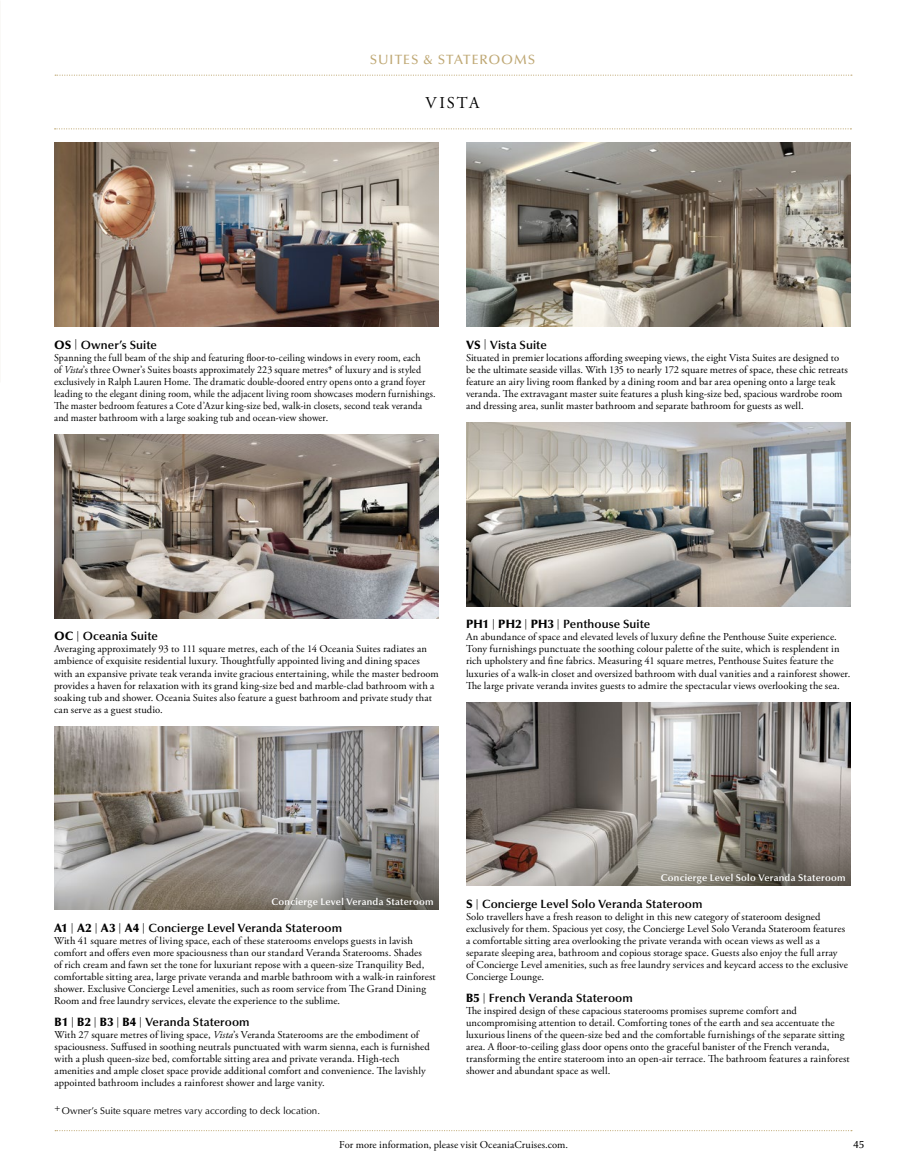
<style>
.page{position:relative;width:905px;height:1175px;background:#fff}
.page>*{position:absolute;margin:0;border:0;box-sizing:border-box;transform-origin:0 0}
.t1{font:16.5px "Adobe Garamond Pro";letter-spacing:.12em;color:#000}
.t2{font:500 13.5px "Optima LT Pro";letter-spacing:.065em;color:#bfa874}
.t3{font:600 12px "Optima LT Pro";letter-spacing:.005em;color:#000}
.t4{font:10.5px/12px "Adobe Garamond Pro";letter-spacing:.01em;color:#000}
.t5{font:10.5px/12px "Adobe Garamond Pro";letter-spacing:.01em;color:#000;scale:.95 1}
.t6{font:500 10.5px "Optima LT Pro";color:#000}
.t7{font:600 9.75px "Optima LT Pro";letter-spacing:.025em;color:#fff}
.t8{font:9.75px "Optima LT Pro";letter-spacing:.005em;color:#000}
.s1{font-weight:900}
.s2{font-weight:400;font-size:10.5px}
.s3{font-style:italic}
</style>
<div class="page">
<svg style="left:55px;top:128px;width:796px;height:1px"></svg>
<svg style="left:55px;top:75px;width:796px;height:1px"></svg>
<img style="left:54px;top:143px;width:385px;height:183px">
<img style="left:54px;top:434px;width:385px;height:184px">
<img style="left:466px;top:143px;width:384px;height:183px">
<img style="left:466px;top:422px;width:384px;height:184px">
<svg style="left:55px;top:1130px;width:796px;height:1px"></svg>
<img style="left:54px;top:726px;width:385px;height:183px">
<svg style="left:182px;top:862px;width:257px;height:47px;background:#847f78"></svg>
<img style="left:466px;top:702px;width:384px;height:183px">
<svg style="left:594px;top:838px;width:256px;height:47px;background:#827d74"></svg>
<p class="t2" style="left:370px;top:51px;width:167px">SUITES &amp; STATEROOMS</p>
<h1 class="t1" style="left:425px;top:93px;width:55px">VISTA</h1>
<p class="t3" style="left:54px;top:337px;width:104px"><span class="s1">OS</span> <span class="s2">|</span> Owner’s Suite</p>
<p class="t5" style="left:54px;top:352px;width:403px">Spanning the full beam of the ship and featuring floor-to-ceiling windows in every room, each<br>of <span class="s3">Vista</span>’s three Owner’s Suites boasts approximately 223 square metres+ of luxury and is styled exclusively in Ralph Lauren Home. The dramatic double-doored entry opens onto a grand foyer leading to the elegant dining room, while the adjacent living room showcases modern furnishings.<br>The master bedroom features a Cote d’Azur king-size bed, walk-in closets, second teak veranda and master bathroom with a large soaking tub and ocean-view shower.</p>
<p class="t3" style="left:466px;top:337px;width:82px"><span class="s1">VS</span> <span class="s2">|</span> Vista Suite</p>
<p class="t4" style="left:466px;top:352px;width:383px">Situated in premier locations affording sweeping views, the eight Vista Suites are designed to be the ultimate seaside villas. With 135 to nearly 172 square metres of space, these chic retreats feature an airy living room flanked by a dining room and bar area opening onto a large teak veranda. The extravagant master suite features a plush king-size bed, spacious wardrobe room and dressing area, sunlit master bathroom and separate bathroom for guests as well.</p>
<p class="t3" style="left:54px;top:629px;width:105px"><span class="s1">OC</span> <span class="s2">|</span> Oceania Suite</p>
<p class="t4" style="left:54px;top:643px;width:386px">Averaging approximately 93 to 111 square metres, each of the 14 Oceania Suites radiates an ambience of exquisite residential luxury. Thoughtfully appointed living and dining spaces with an expansive private teak veranda invite gracious entertaining, while the master bedroom provides a haven for relaxation with its grand king-size bed and marble-clad bathroom with a soaking tub and shower. Oceania Suites also feature a guest bathroom and private study that can serve as a guest studio.</p>
<p class="t3" style="left:466px;top:617px;width:186px"><span class="s1">PH1</span> <span class="s2">|</span> <span class="s1">PH2</span> <span class="s2">|</span> <span class="s1">PH3</span> <span class="s2">|</span> Penthouse Suite</p>
<p class="t4" style="left:466px;top:631px;width:386px">An abundance of space and elevated levels of luxury define the Penthouse Suite experience.<br>Tony furnishings punctuate the soothing colour palette of the suite, which is resplendent in rich upholstery and fine fabrics. Measuring 41 square metres, Penthouse Suites feature the luxuries of a walk-in closet and oversized bathroom with dual vanities and a rainforest shower.<br>The large private veranda invites guests to admire the spectacular views overlooking the sea.</p>
<p class="t7" style="left:271px;top:895px;width:164px">Concierge Level Veranda Stateroom</p>
<p class="t3" style="left:54px;top:920px;width:289px"><span class="s1">A1</span> <span class="s2">|</span> <span class="s1">A2</span> <span class="s2">|</span> <span class="s1">A3</span> <span class="s2">|</span> <span class="s1">A4</span> <span class="s2">|</span> Concierge Level Veranda Stateroom</p>
<p class="t4" style="left:54px;top:935px;width:383px">With 41 square metres of living space, each of these staterooms envelops guests in lavish comfort and offers even more spaciousness than our standard Veranda Staterooms. Shades<br>of rich cream and fawn set the tone for luxuriant repose with a queen-size Tranquility Bed, comfortable sitting area, large private veranda and marble bathroom with a walk-in rainforest shower. Exclusive Concierge Level amenities, such as room service from The Grand Dining Room and free laundry services, elevate the experience to the sublime.</p>
<p class="t3" style="left:55px;top:1014px;width:197px"><span class="s1">B1</span> <span class="s2">|</span> <span class="s1">B2</span> <span class="s2">|</span> <span class="s1">B3</span> <span class="s2">|</span> <span class="s1">B4</span> <span class="s2">|</span> Veranda Stateroom</p>
<p class="t4" style="left:55px;top:1029px;width:377px">With 27 square metres of living space, <span class="s3">Vista</span>’s Veranda Staterooms are the embodiment of spaciousness. Suffused in soothing neutrals punctuated with warm sienna, each is furnished with a plush queen-size bed, comfortable sitting area and private veranda. High-tech amenities and ample closet space provide additional comfort and convenience. The lavishly appointed bathroom includes a rainforest shower and large vanity.</p>
<p class="t8" style="left:55px;top:1104px;width:267px">+ Owner’s Suite square metres vary according to deck location.</p>
<p class="t7" style="left:660px;top:871px;width:186px">Concierge Level Solo Veranda Stateroom</p>
<p class="t3" style="left:466px;top:896px;width:238px"><span class="s1">S</span> <span class="s2">|</span> Concierge Level Solo Veranda Stateroom</p>
<p class="t4" style="left:466px;top:911px;width:383px">Solo travellers have a fresh reason to delight in this new category of stateroom designed exclusively for them. Spacious yet cosy, the Concierge Level Solo Veranda Stateroom features a comfortable sitting area overlooking the private veranda with ocean views as well as a separate sleeping area, bathroom and copious storage space. Guests also enjoy the full array of Concierge Level amenities, such as free laundry services and keycard access to the exclusive Concierge Lounge.</p>
<p class="t3" style="left:466px;top:990px;width:168px"><span class="s1">B5</span> <span class="s2">|</span> French Veranda Stateroom</p>
<p class="t4" style="left:466px;top:1005px;width:385px">The inspired design of these capacious staterooms promises supreme comfort and uncompromising attention to detail. Comforting tones of the earth and sea accentuate the luxurious linens of the queen-size bed and the comfortable furnishings of the separate sitting area. A floor-to-ceiling glass door opens onto the graceful banister of the French veranda, transforming the entire stateroom into an open-air terrace. The bathroom features a rainforest shower and abundant space as well.</p>
<p class="t4" style="left:339px;top:1139px;width:230px">For more information, please visit OceaniaCruises.com.</p>
<p class="t6" style="left:853px;top:1137px;width:12px">45</p>
</div>
